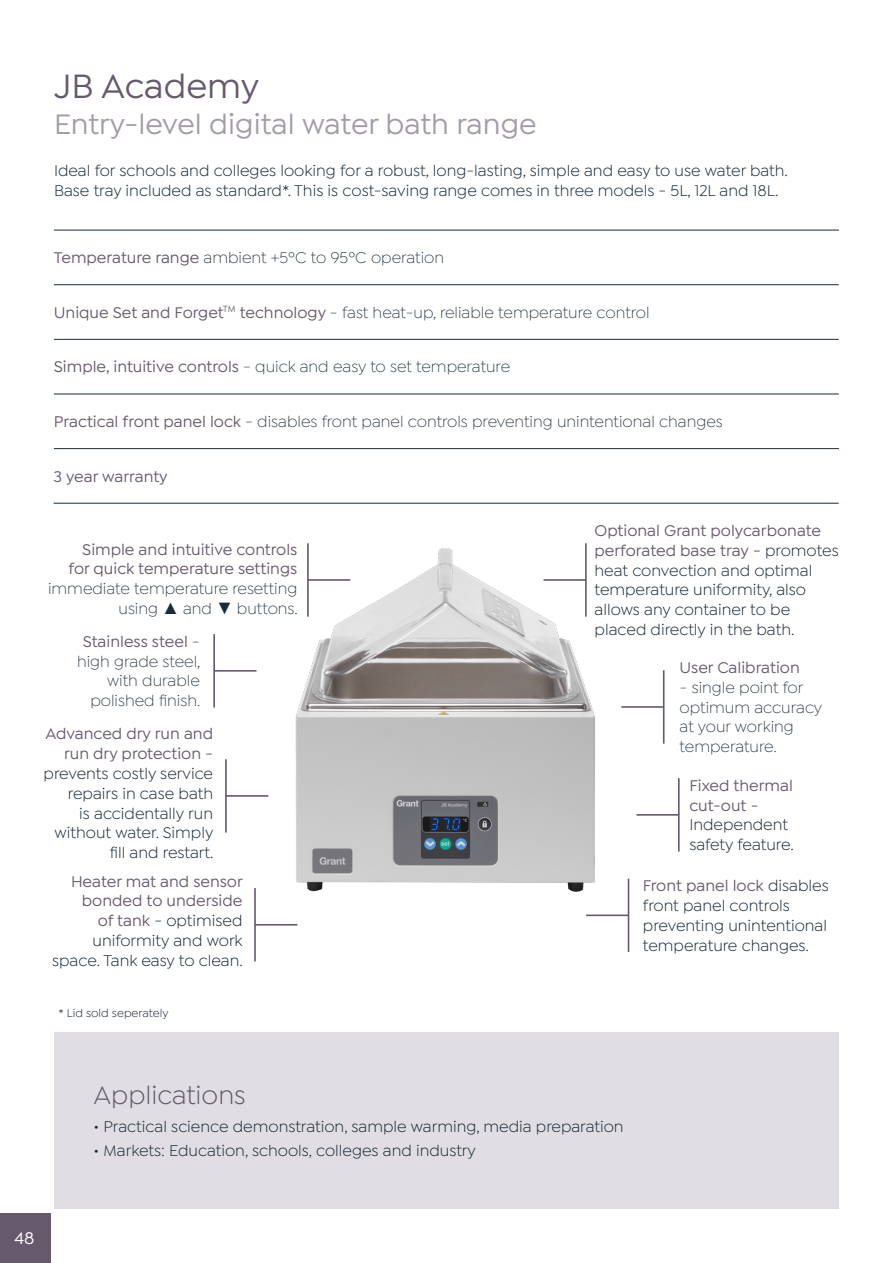
<style>
.page{position:relative;width:893px;height:1263px;background:#fff}
.page>*{position:absolute;margin:0;border:0;box-sizing:border-box;transform-origin:0 0}
.t1{font:500 36px "Isidora Sans";color:#66596c}
.t2{font:500 30px "Isidora Sans";color:#a39ba7}
.t3{font:27px "Isidora Sans";color:#66596c}
.t4{font:500 18px "Isidora Sans";color:#fff}
.t5{font:16.5px/19.8px "Isidora Sans";color:#1c2a37}
.t6{font:300 16.5px/19.8px "Isidora Sans";color:#1c2a37;text-align:right}
.t7{font:500 16.5px/19.8px "Isidora Sans";color:#66596c;text-align:right}
.t8{font:16.5px/19.8px "Isidora Sans";color:#1d2a37}
.t9{font:12px "Isidora Sans";color:#1d2a37}
.s1{font-weight:500;color:#66596c}
.s2{font-family:"Times New Roman";font-weight:700}
.s3{font-family:"Times New Roman";font-weight:400}
.s4{color:#1d2a37}
</style>
<div class="page">
<div style="left:54px;top:1032px;width:785px;height:177px;background:#e0dee2"></div>
<hr style="left:54px;top:230px;width:785px;height:1px;background:#1c2a37">
<hr style="left:54px;top:284px;width:785px;height:1px;background:#1c2a37">
<hr style="left:54px;top:339px;width:785px;height:1px;background:#1c2a37">
<hr style="left:54px;top:394px;width:785px;height:1px;background:#1c2a37">
<hr style="left:54px;top:448px;width:785px;height:1px;background:#1c2a37">
<img style="left:295px;top:548px;width:301px;height:344px">
<hr style="left:213px;top:634px;width:2px;height:73px;background:#66596c">
<hr style="left:214px;top:670px;width:42px;height:2px;background:#66596c">
<hr style="left:254px;top:888px;width:2px;height:73px;background:#66596c">
<hr style="left:255px;top:924px;width:42px;height:1px;background:#66596c">
<hr style="left:307px;top:543px;width:2px;height:74px;background:#66596c">
<hr style="left:308px;top:579px;width:42px;height:2px;background:#66596c">
<hr style="left:678px;top:778px;width:2px;height:73px;background:#66596c">
<hr style="left:636px;top:814px;width:43px;height:2px;background:#66596c">
<hr style="left:225px;top:759px;width:2px;height:74px;background:#66596c">
<hr style="left:226px;top:795px;width:42px;height:2px;background:#66596c">
<hr style="left:585px;top:543px;width:2px;height:74px;background:#66596c">
<hr style="left:544px;top:579px;width:42px;height:2px;background:#66596c">
<hr style="left:628px;top:879px;width:1px;height:73px;background:#66596c">
<hr style="left:586px;top:914px;width:43px;height:2px;background:#66596c">
<hr style="left:54px;top:503px;width:785px;height:1px;background:#1c2a37">
<hr style="left:663px;top:670px;width:1px;height:74px;background:#66596c">
<hr style="left:621px;top:706px;width:43px;height:2px;background:#66596c">
<div style="left:0;top:1213px;width:50px;height:50px;background:#66596c"></div>
<h1 class="t1" style="left:54px;top:66px;width:207px">JB Academy</h1>
<h2 class="t2" style="left:54px;top:107px;width:484px">Entry-level digital water bath range</h2>
<p class="t5" style="left:54px;top:161px;width:735px">Ideal for schools and colleges looking for a robust, long-lasting, simple and easy to use water bath.<br>Base tray included as standard*. This is cost-saving range comes in three models - 5L, 12L and 18L.</p>
<p class="t6" style="left:54px;top:248px;width:392px"><span class="s1">Temperature range</span> ambient +5ºC to 95ºC operation</p>
<p class="t6" style="left:54px;top:302px;width:597px"><span class="s1">Unique Set and Forget</span><sup>TM</sup> <span class="s1">technology</span> - fast heat-up, reliable temperature control</p>
<p class="t6" style="left:54px;top:357px;width:458px"><span class="s1">Simple, intuitive controls</span> - quick and easy to set temperature</p>
<p class="t6" style="left:54px;top:411px;width:670px"><span class="s1">Practical front panel lock</span> - disables front panel controls preventing unintentional changes</p>
<p class="t7" style="left:54px;top:466px;width:116px">3 year warranty</p>
<p class="t7" style="left:69px;top:539px;width:230px">Simple and intuitive controls for quick temperature settings</p>
<p class="t6" style="left:48px;top:579px;width:251px">immediate temperature resetting using <span class="s2">▲</span> and <span class="s3">▼</span> buttons.</p>
<p class="t6" style="left:77px;top:631px;width:125px"><span class="s1">Stainless steel</span> - high grade steel, with durable polished finish.</p>
<p class="t5" style="left:44px;top:724px;width:171px;text-align:right"><span class="s1">Advanced dry run and run dry protection</span> - prevents costly service repairs in case bath<br>is accidentally run without water. Simply fill and restart.</p>
<p class="t5" style="left:52px;top:871px;width:192px;text-align:right"><span class="s1">Heater mat and sensor bonded to underside<br>of tank</span> - optimised uniformity and work space. Tank easy to clean.</p>
<p class="t9" style="left:59px;top:1007px;width:111px">* Lid sold seperately</p>
<p class="t5" style="left:595px;top:521px;width:246px"><span class="s1">Optional Grant polycarbonate perforated base tray</span> <span class="s4">-</span> promotes heat convection and optimal temperature uniformity, also allows any container to be placed directly in the bath.</p>
<p class="t7" style="left:680px;top:658px;width:122px">User Calibration</p>
<p class="t6" style="left:680px;top:677px;width:144px;text-align:left">- single point for optimum accuracy at your working temperature.</p>
<p class="t8" style="left:689px;top:775px;width:106px"><span class="s1">Fixed thermal cut-out</span> -<br>Independent safety feature.</p>
<p class="t5" style="left:643px;top:876px;width:187px"><span class="s1">Front panel lock</span> disables front panel controls preventing unintentional temperature changes.</p>
<h3 class="t3" style="left:94px;top:1080px;width:154px">Applications</h3>
<p class="t5" style="left:94px;top:1116px;width:532px">• Practical science demonstration, sample warming, media preparation</p>
<p class="t5" style="left:94px;top:1140px;width:384px">• Markets: Education, schools, colleges and industry</p>
<p class="t4" style="left:14px;top:1228px;width:22px">48</p>
</div>
